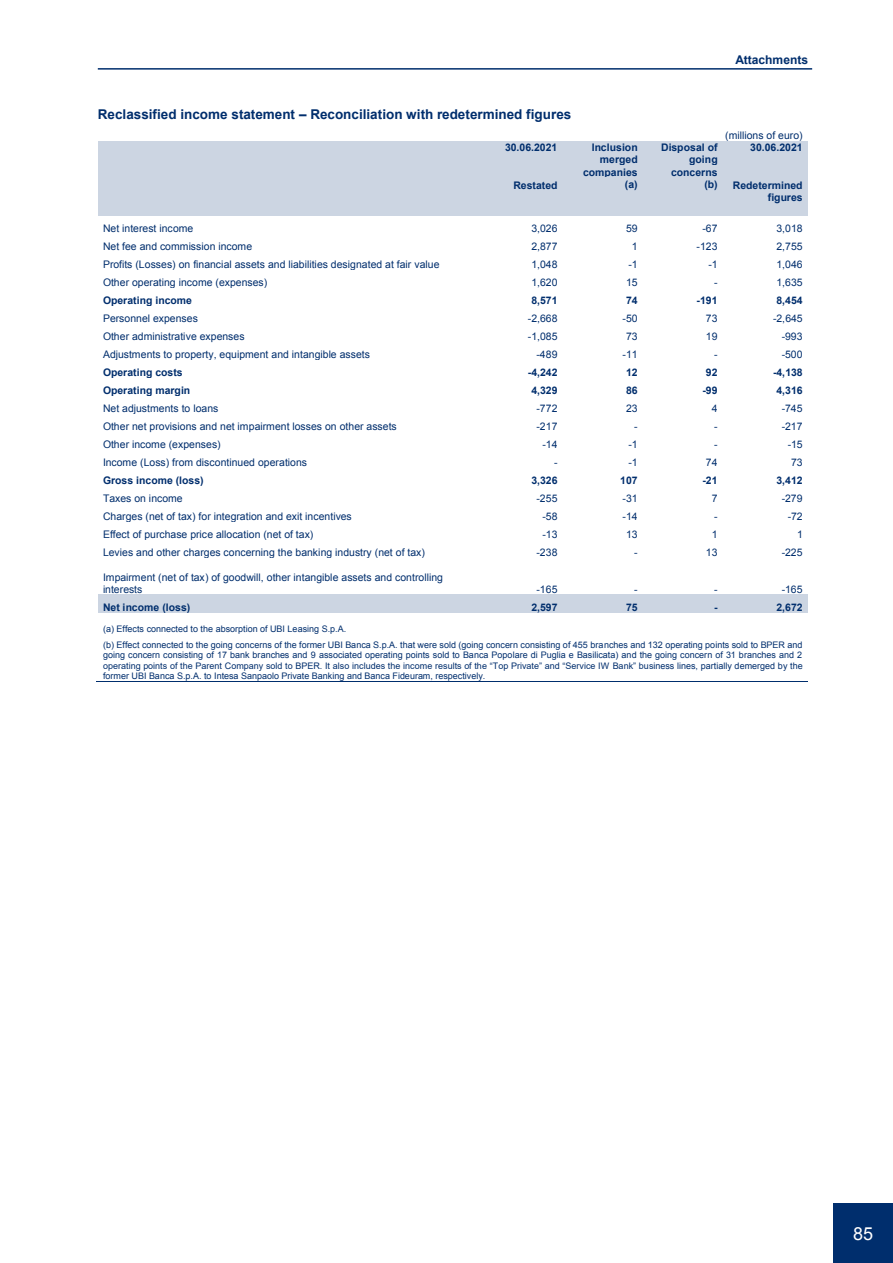
<style>
.page{position:relative;width:893px;height:1263px;background:#fff}
.page>*{position:absolute;margin:0;border:0;box-sizing:border-box;transform-origin:0 0}
.t1{font:18px "Arial";color:#fff}
.t2{font:700 13.5px "Arial";color:#002e6d}
.t3{font:700 12px "Arial";letter-spacing:-.005em;color:#002e6d}
.t4{font:10.5px/12px "Arial";color:#002e6d}
.t5{font:700 10.5px/12.1px "Arial";letter-spacing:-.005em;color:#002e6d;text-align:right}
.t6{font:9px/10.4px "Arial";letter-spacing:.005em;color:#002e6d}
</style>
<div class="page">
<hr style="left:98px;top:68px;width:714px;height:2px;background:#002e6d">
<div style="left:98px;top:141px;width:354px;height:38px;background:#ccd5e2"></div>
<div style="left:452px;top:141px;width:111px;height:38px;background:#ccd5e2"></div>
<div style="left:563px;top:141px;width:80px;height:75px;background:#ccd5e2"></div>
<div style="left:643px;top:141px;width:80px;height:75px;background:#ccd5e2"></div>
<div style="left:723px;top:141px;width:85px;height:38px;background:#ccd5e2"></div>
<div style="left:98px;top:179px;width:354px;height:37px;background:#ccd5e2"></div>
<div style="left:452px;top:179px;width:111px;height:37px;background:#ccd5e2"></div>
<div style="left:723px;top:179px;width:85px;height:37px;background:#ccd5e2"></div>
<div style="left:98px;top:595px;width:354px;height:18px;background:#ccd5e2"></div>
<div style="left:452px;top:595px;width:111px;height:18px;background:#ccd5e2"></div>
<div style="left:563px;top:595px;width:80px;height:18px;background:#ccd5e2"></div>
<div style="left:643px;top:595px;width:80px;height:18px;background:#ccd5e2"></div>
<div style="left:723px;top:595px;width:85px;height:18px;background:#ccd5e2"></div>
<hr style="left:97px;top:681px;width:711px;height:1px;background:#002e6d">
<div style="left:833px;top:1203px;width:60px;height:60px;background:#002e6d"></div>
<p class="t2" style="left:98px;top:105px;width:475px">Reclassified income statement – Reconciliation with redetermined figures</p>
<p class="t3" style="left:735px;top:52px;width:74px">Attachments</p>
<p class="t4" style="left:725px;top:130px;width:79px">(millions of euro)</p>
<p class="t5" style="left:505px;top:142px;width:54px">30.06.2021</p>
<p class="t5" style="left:583px;top:142px;width:56px">Inclusion merged companies (a)</p>
<p class="t5" style="left:661px;top:142px;width:58px">Disposal of going concerns (b)</p>
<p class="t5" style="left:750px;top:142px;width:54px">30.06.2021</p>
<p class="t5" style="left:513px;top:179px;width:46px">Restated</p>
<p class="t5" style="left:733px;top:179px;width:71px">Redetermined figures</p>
<p class="t4" style="left:103px;top:222px;width:92px">Net interest income</p>
<p class="t4" style="left:531px;top:222px;width:28px">3,026</p>
<p class="t4" style="left:626px;top:222px;width:13px">59</p>
<p class="t4" style="left:703px;top:222px;width:16px">-67</p>
<p class="t4" style="left:776px;top:222px;width:28px">3,018</p>
<p class="t4" style="left:103px;top:240px;width:151px">Net fee and commission income</p>
<p class="t4" style="left:531px;top:240px;width:28px">2,877</p>
<p class="t4" style="left:632px;top:240px;width:7px">1</p>
<p class="t4" style="left:697px;top:240px;width:22px">-123</p>
<p class="t4" style="left:776px;top:240px;width:28px">2,755</p>
<p class="t4" style="left:103px;top:258px;width:338px">Profits (Losses) on financial assets and liabilities designated at fair value</p>
<p class="t4" style="left:531px;top:258px;width:28px">1,048</p>
<p class="t4" style="left:628px;top:258px;width:11px">-1</p>
<p class="t4" style="left:708px;top:258px;width:11px">-1</p>
<p class="t4" style="left:776px;top:258px;width:28px">1,046</p>
<p class="t4" style="left:103px;top:276px;width:166px">Other operating income (expenses)</p>
<p class="t4" style="left:531px;top:276px;width:28px">1,620</p>
<p class="t4" style="left:626px;top:276px;width:13px">15</p>
<p class="t4" style="left:714px;top:276px;width:5px">-</p>
<p class="t4" style="left:776px;top:276px;width:28px">1,635</p>
<p class="t5" style="left:103px;top:294px;width:91px">Operating income</p>
<p class="t5" style="left:531px;top:294px;width:28px">8,571</p>
<p class="t5" style="left:626px;top:294px;width:13px">74</p>
<p class="t5" style="left:697px;top:294px;width:22px">-191</p>
<p class="t5" style="left:776px;top:294px;width:28px">8,454</p>
<p class="t4" style="left:103px;top:312px;width:96px">Personnel expenses</p>
<p class="t4" style="left:528px;top:312px;width:31px">-2,668</p>
<p class="t4" style="left:623px;top:312px;width:16px">-50</p>
<p class="t4" style="left:706px;top:312px;width:13px">73</p>
<p class="t4" style="left:773px;top:312px;width:31px">-2,645</p>
<p class="t4" style="left:103px;top:330px;width:143px">Other administrative expenses</p>
<p class="t4" style="left:528px;top:330px;width:31px">-1,085</p>
<p class="t4" style="left:626px;top:330px;width:13px">73</p>
<p class="t4" style="left:706px;top:330px;width:13px">19</p>
<p class="t4" style="left:782px;top:330px;width:22px">-993</p>
<p class="t4" style="left:103px;top:348px;width:269px">Adjustments to property, equipment and intangible assets</p>
<p class="t4" style="left:537px;top:348px;width:22px">-489</p>
<p class="t4" style="left:623px;top:348px;width:16px">-11</p>
<p class="t4" style="left:714px;top:348px;width:5px">-</p>
<p class="t4" style="left:782px;top:348px;width:22px">-500</p>
<p class="t5" style="left:103px;top:366px;width:81px">Operating costs</p>
<p class="t5" style="left:528px;top:366px;width:31px">-4,242</p>
<p class="t5" style="left:626px;top:366px;width:13px">12</p>
<p class="t5" style="left:706px;top:366px;width:13px">92</p>
<p class="t5" style="left:773px;top:366px;width:31px">-4,138</p>
<p class="t5" style="left:103px;top:384px;width:89px">Operating margin</p>
<p class="t5" style="left:531px;top:384px;width:28px">4,329</p>
<p class="t5" style="left:626px;top:384px;width:13px">86</p>
<p class="t5" style="left:703px;top:384px;width:16px">-99</p>
<p class="t5" style="left:776px;top:384px;width:28px">4,316</p>
<p class="t4" style="left:103px;top:402px;width:117px">Net adjustments to loans</p>
<p class="t4" style="left:537px;top:402px;width:22px">-772</p>
<p class="t4" style="left:626px;top:402px;width:13px">23</p>
<p class="t4" style="left:712px;top:402px;width:7px">4</p>
<p class="t4" style="left:782px;top:402px;width:22px">-745</p>
<p class="t4" style="left:103px;top:420px;width:295px">Other net provisions and net impairment losses on other assets</p>
<p class="t4" style="left:537px;top:420px;width:22px">-217</p>
<p class="t4" style="left:634px;top:420px;width:5px">-</p>
<p class="t4" style="left:714px;top:420px;width:5px">-</p>
<p class="t4" style="left:782px;top:420px;width:22px">-217</p>
<p class="t4" style="left:103px;top:438px;width:119px">Other income (expenses)</p>
<p class="t4" style="left:542px;top:438px;width:16px">-14</p>
<p class="t4" style="left:628px;top:438px;width:11px">-1</p>
<p class="t4" style="left:714px;top:438px;width:5px">-</p>
<p class="t4" style="left:788px;top:438px;width:16px">-15</p>
<p class="t4" style="left:103px;top:456px;width:206px">Income (Loss) from discontinued operations</p>
<p class="t4" style="left:554px;top:456px;width:5px">-</p>
<p class="t4" style="left:628px;top:456px;width:11px">-1</p>
<p class="t4" style="left:706px;top:456px;width:13px">74</p>
<p class="t4" style="left:791px;top:456px;width:13px">73</p>
<p class="t5" style="left:103px;top:474px;width:102px">Gross income (loss)</p>
<p class="t5" style="left:531px;top:474px;width:28px">3,326</p>
<p class="t5" style="left:620px;top:474px;width:19px">107</p>
<p class="t5" style="left:703px;top:474px;width:16px">-21</p>
<p class="t5" style="left:776px;top:474px;width:28px">3,412</p>
<p class="t4" style="left:103px;top:492px;width:81px">Taxes on income</p>
<p class="t4" style="left:537px;top:492px;width:22px">-255</p>
<p class="t4" style="left:623px;top:492px;width:16px">-31</p>
<p class="t4" style="left:712px;top:492px;width:7px">7</p>
<p class="t4" style="left:782px;top:492px;width:22px">-279</p>
<p class="t4" style="left:103px;top:510px;width:250px">Charges (net of tax) for integration and exit incentives</p>
<p class="t4" style="left:542px;top:510px;width:16px">-58</p>
<p class="t4" style="left:623px;top:510px;width:16px">-14</p>
<p class="t4" style="left:714px;top:510px;width:5px">-</p>
<p class="t4" style="left:788px;top:510px;width:16px">-72</p>
<p class="t4" style="left:103px;top:528px;width:212px">Effect of purchase price allocation (net of tax)</p>
<p class="t4" style="left:542px;top:528px;width:16px">-13</p>
<p class="t4" style="left:626px;top:528px;width:13px">13</p>
<p class="t4" style="left:712px;top:528px;width:7px">1</p>
<p class="t4" style="left:797px;top:528px;width:7px">1</p>
<p class="t4" style="left:103px;top:546px;width:324px">Levies and other charges concerning the banking industry (net of tax)</p>
<p class="t4" style="left:537px;top:546px;width:22px">-238</p>
<p class="t4" style="left:634px;top:546px;width:5px">-</p>
<p class="t4" style="left:706px;top:546px;width:13px">13</p>
<p class="t4" style="left:782px;top:546px;width:22px">-225</p>
<p class="t4" style="left:103px;top:571px;width:341px">Impairment (net of tax) of goodwill, other intangible assets and controlling interests</p>
<p class="t4" style="left:537px;top:583px;width:22px">-165</p>
<p class="t4" style="left:634px;top:583px;width:5px">-</p>
<p class="t4" style="left:714px;top:583px;width:5px">-</p>
<p class="t4" style="left:782px;top:583px;width:22px">-165</p>
<p class="t5" style="left:103px;top:601px;width:89px">Net income (loss)</p>
<p class="t5" style="left:531px;top:601px;width:28px">2,597</p>
<p class="t5" style="left:626px;top:601px;width:13px">75</p>
<p class="t5" style="left:714px;top:601px;width:5px">-</p>
<p class="t5" style="left:776px;top:601px;width:28px">2,672</p>
<p class="t6" style="left:103px;top:621px;width:701px;line-height:15.6px">(a) Effects connected to the absorption of UBI Leasing S.p.A.<br>(b) Effect connected to the going concerns of the former UBI Banca S.p.A. that were sold (going concern consisting of 455 branches and 132 operating points sold to BPER and</p>
<p class="t6" style="left:103px;top:650px;width:701px;text-align:justify">going concern consisting of 17 bank branches and 9 associated operating points sold to Banca Popolare di Puglia e Basilicata) and the going concern of 31 branches and 2 operating points of the Parent Company sold to BPER. It also includes the income results of the “Top Private” and “Service IW Bank” business lines, partially demerged by the former UBI Banca S.p.A. to Intesa Sanpaolo Private Banking and Banca Fideuram, respectively.</p>
<h1 class="t1" style="left:853px;top:1222px;width:22px">85</h1>
</div>
